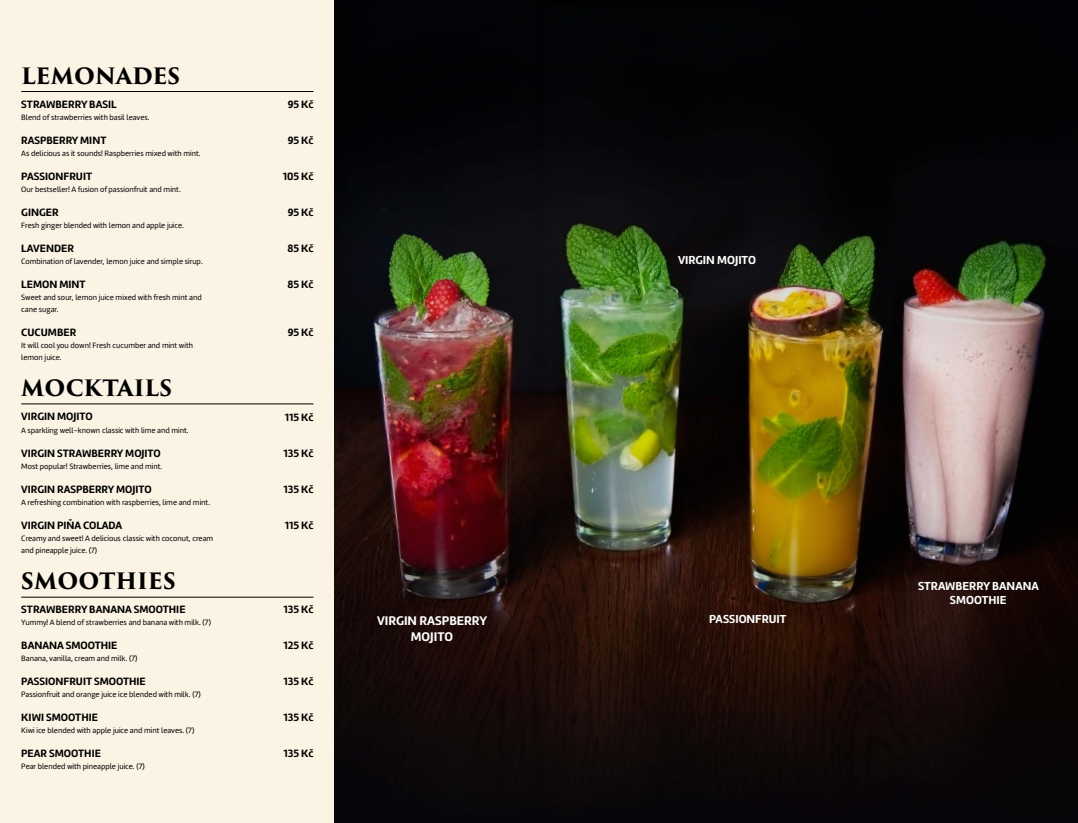
<style>
.page{position:relative;width:1078px;height:823px;background:#fff}
.page>*{position:absolute;margin:0;border:0;box-sizing:border-box;transform-origin:0 0}
.t1{font:700 22px "Trajan Pro 3";color:#000}
.t2{font:700 13px/15.6px "Amelia Rounded";color:#fff;text-align:center}
.t3{font:700 12px/14.4px "Amelia Rounded";color:#fff;text-align:center}
.t4{font:700 11px "Amelia Rounded";color:#000}
.t5{font:8px/12px "Amelia Rounded Regular";color:#000}
</style>
<div class="page">
<div style="left:0;top:0;width:334px;height:822px;background:#fbf4e5"></div>
<hr style="left:21px;top:91px;width:292px;height:1px;background:#000">
<hr style="left:21px;top:403px;width:292px;height:1px;background:#000">
<hr style="left:21px;top:596px;width:292px;height:1px;background:#000">
<img style="left:334px;top:0;width:199px;height:822px">
<img style="left:533px;top:0;width:544px;height:822px">
<h1 class="t1" style="left:21px;top:60px;width:160px">LEMONADES</h1>
<h3 class="t4" style="left:21px;top:97px;width:97px">STRAWBERRY BASIL</h3>
<p class="t5" style="left:21px;top:111px;width:130px">Blend of strawberries with basil leaves.</p>
<h3 class="t4" style="left:21px;top:133px;width:87px">RASPBERRY MINT</h3>
<p class="t5" style="left:21px;top:147px;width:181px">As delicious as it sounds! Raspberries mixed with mint.</p>
<h3 class="t4" style="left:21px;top:169px;width:72px">PASSIONFRUIT</h3>
<p class="t5" style="left:21px;top:183px;width:161px">Our bestseller! A fusion of passionfruit and mint.</p>
<h3 class="t4" style="left:21px;top:205px;width:39px">GINGER</h3>
<p class="t5" style="left:21px;top:219px;width:164px">Fresh ginger blended with lemon and apple juice.</p>
<h3 class="t4" style="left:21px;top:241px;width:54px">LAVENDER</h3>
<p class="t5" style="left:21px;top:255px;width:183px">Combination of lavender, lemon juice and simple sirup.</p>
<h3 class="t4" style="left:21px;top:277px;width:66px">LEMON MINT</h3>
<p class="t5" style="left:21px;top:291px;width:182px">Sweet and sour, lemon juice mixed with fresh mint and cane sugar.</p>
<h3 class="t4" style="left:21px;top:325px;width:56px">CUCUMBER</h3>
<p class="t5" style="left:21px;top:339px;width:173px">It will cool you down! Fresh cucumber and mint with lemon juice.</p>
<h1 class="t1" style="left:21px;top:372px;width:152px">MOCKTAILS</h1>
<h3 class="t4" style="left:21px;top:409px;width:73px">VIRGIN MOJITO</h3>
<p class="t5" style="left:21px;top:423px;width:169px">A sparkling well-known classic with lime and mint.</p>
<h3 class="t4" style="left:21px;top:445px;width:141px">VIRGIN STRAWBERRY MOJITO</h3>
<p class="t5" style="left:21px;top:459px;width:142px">Most popular! Strawberries, lime and mint.</p>
<h3 class="t4" style="left:21px;top:481px;width:132px">VIRGIN RASPBERRY MOJITO</h3>
<p class="t5" style="left:21px;top:495px;width:190px">A refreshing combination with raspberries, lime and mint.</p>
<h3 class="t4" style="left:21px;top:517px;width:103px">VIRGIN PIŇA COLADA</h3>
<p class="t5" style="left:21px;top:531px;width:193px">Creamy and sweet! A delicious classic with coconut, cream and pineapple juice. (7)</p>
<h1 class="t1" style="left:21px;top:564px;width:156px">SMOOTHIES</h1>
<h3 class="t4" style="left:21px;top:601px;width:166px">STRAWBERRY BANANA SMOOTHIE</h3>
<p class="t5" style="left:21px;top:615px;width:191px">Yummy! A blend of strawberries and banana with milk. (7)</p>
<h3 class="t4" style="left:21px;top:637px;width:98px">BANANA SMOOTHIE</h3>
<p class="t5" style="left:21px;top:651px;width:118px">Banana, vanilla, cream and milk. (7)</p>
<h3 class="t4" style="left:21px;top:673px;width:126px">PASSIONFRUIT SMOOTHIE</h3>
<p class="t5" style="left:21px;top:687px;width:181px">Passionfruit and orange juice ice blended with milk. (7)</p>
<h3 class="t4" style="left:21px;top:709px;width:78px">KIWI SMOOTHIE</h3>
<p class="t5" style="left:21px;top:723px;width:174px">Kiwi ice blended with apple juice and mint leaves. (7)</p>
<h3 class="t4" style="left:21px;top:745px;width:81px">PEAR SMOOTHIE</h3>
<p class="t5" style="left:21px;top:759px;width:125px">Pear blended with pineapple juice. (7)</p>
<h3 class="t4" style="left:287px;top:97px;width:27px">95 Kč</h3>
<h3 class="t4" style="left:287px;top:133px;width:27px">95 Kč</h3>
<h3 class="t4" style="left:283px;top:169px;width:32px">105 Kč</h3>
<h3 class="t4" style="left:287px;top:205px;width:27px">95 Kč</h3>
<h3 class="t4" style="left:287px;top:241px;width:27px">85 Kč</h3>
<h3 class="t4" style="left:287px;top:277px;width:27px">85 Kč</h3>
<h3 class="t4" style="left:287px;top:325px;width:27px">95 Kč</h3>
<h3 class="t4" style="left:285px;top:409px;width:30px">115 Kč</h3>
<h3 class="t4" style="left:283px;top:445px;width:31px">135 Kč</h3>
<h3 class="t4" style="left:283px;top:481px;width:31px">135 Kč</h3>
<h3 class="t4" style="left:285px;top:517px;width:30px">115 Kč</h3>
<h3 class="t4" style="left:283px;top:601px;width:31px">135 Kč</h3>
<h3 class="t4" style="left:283px;top:637px;width:31px">125 Kč</h3>
<h3 class="t4" style="left:283px;top:673px;width:31px">135 Kč</h3>
<h3 class="t4" style="left:283px;top:709px;width:31px">135 Kč</h3>
<h3 class="t4" style="left:283px;top:745px;width:31px">135 Kč</h3>
<h3 class="t3" style="left:677px;top:252px;width:79px">VIRGIN MOJITO</h3>
<h2 class="t2" style="left:377px;top:612px;width:111px">VIRGIN RASPBERRY<br>MOJITO</h2>
<h3 class="t3" style="left:709px;top:611px;width:79px">PASSIONFRUIT</h3>
<h3 class="t3" style="left:917px;top:578px;width:122px">STRAWBERRY BANANA<br>SMOOTHIE</h3>
</div>
